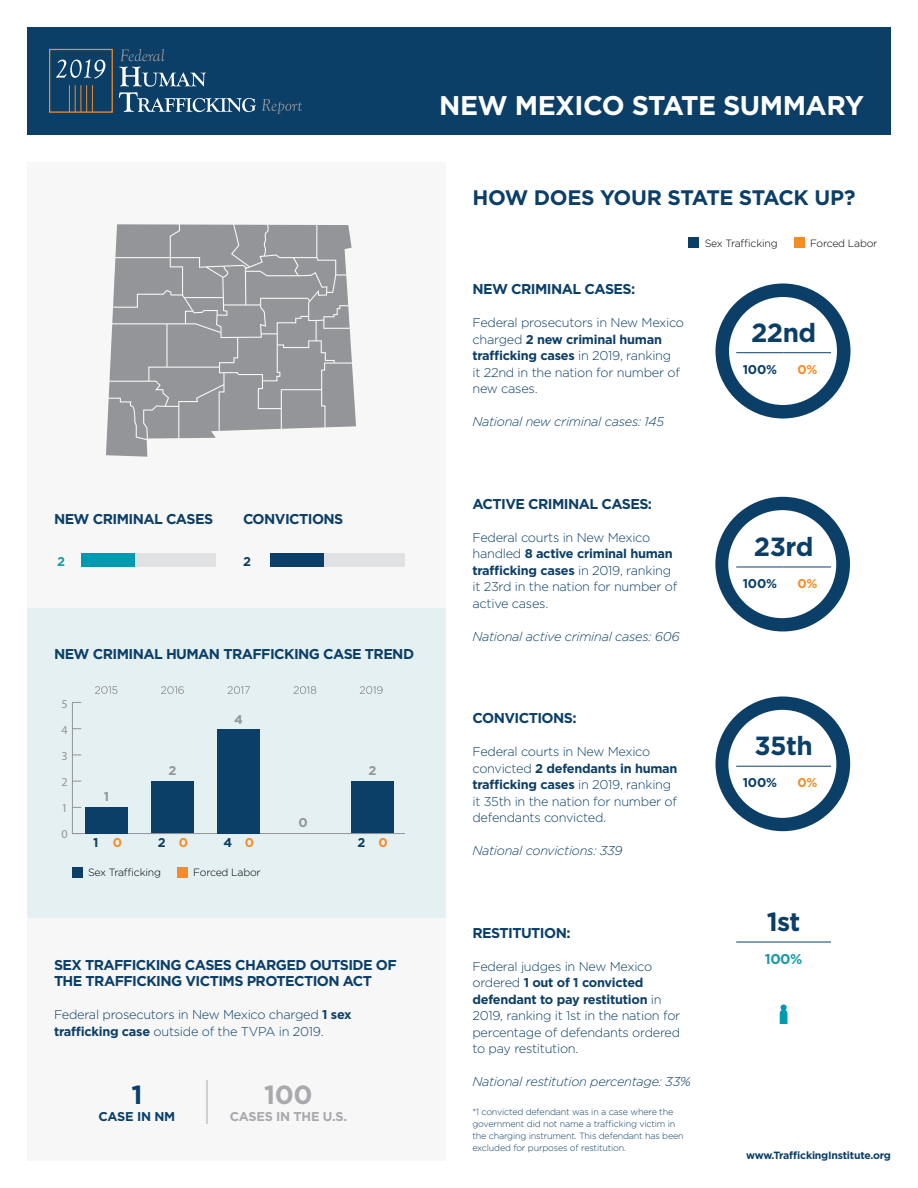
<style>
.page{position:relative;width:918px;height:1188px;background:#fff}
.page>*{position:absolute;margin:0;border:0;box-sizing:border-box;transform-origin:0 0}
.H_-_Gotham_Bold_-_18{font:700 27px "Gotham";letter-spacing:-.02em;color:#fff}
.Pie_Graph_-_Gotham_B{font:700 26.25px "Gotham";letter-spacing:-.02em;color:#0c3f67}
.Pie_Graph_-_Gotham_B-2{font:700 26.25px "Gotham";color:#a8a9ad}
.B_Header_-_Gotham_Bo{font:700 21px "Gotham";letter-spacing:-.02em;color:#0c3f67}
.B_Header_-_Gotham_Bo-2{font:700 14.25px/16.5px "Gotham";letter-spacing:-.04em;color:#0c3f67}
.B_Header_-_Gotham_Bo-3{font:700 14.25px "Gotham";color:#1d9aac}
.B_-_Gotham_Light_-_8{font:300 12.75px/16.5px "Gotham";letter-spacing:-.02em;color:#0c3f67}
.B_-_Gotham_Light_-_8-2{font:italic 300 12.75px "Gotham";letter-spacing:-.02em;color:#0c3f67}
.Pie_Graph_-_Gotham_B-3{font:700 12.75px "Gotham";letter-spacing:-.02em;color:#0c3f67}
.Pie_Graph_-_Gotham_B-4{font:700 12.75px "Gotham";letter-spacing:-.02em;color:#a8a9ad}
.Pie_Graph_-_Gotham_B-5{font:700 12.75px "Gotham";color:#f68c27}
.Stacked_Bar_Graph{font:700 12.75px "Gotham";color:#939598}
.Stacked_Bar_Graph-2{font:700 12.75px "Gotham";color:#0c3f67}
.Stacked_Bar_Graph-3{font:700 12.75px "Gotham";color:#f68c27}
.Bar_Graph_-_Gotham_B{font:700 12.75px "Gotham";color:#1d9aac}
.Bar_Graph_-_Gotham_B-2{font:700 12.75px "Gotham";color:#0c3f67}
.t1{font:12.15px "Myriad Pro";color:#939598}
.Graph_Legend_-_Gotha{font:300 10.5px "Gotham";letter-spacing:-.02em;color:#000001}
.Graph_Legend_-_Gotha-2{font:700 10.5px "Gotham";letter-spacing:-.02em;color:#0c3f67}
.B_Footnote_-_Gotham{font:300 9px/12px "Gotham";letter-spacing:-.02em;color:#0c3f67}
.s1{font-weight:700}
</style>
<div class="page">
<svg style="left:715px;top:497px;width:136px;height:134px"></svg>
<div style="left:728px;top:510px;width:108px;height:108px;background:#fff;border-radius:50%"></div>
<div style="left:27px;top:608px;width:419px;height:310px;background:#e5f0f3"></div>
<svg style="left:716px;top:697px;width:134px;height:134px"></svg>
<div style="left:728px;top:710px;width:108px;height:108px;background:#fff;border-radius:50%"></div>
<div style="left:716px;top:284px;width:134px;height:134px;background:#0c3f67;border-radius:50%"></div>
<div style="left:729px;top:297px;width:108px;height:108px;background:#fff;border-radius:50%"></div>
<div style="left:27px;top:162px;width:419px;height:446px;background:#f7f7f8"></div>
<div style="left:27px;top:27px;width:864px;height:108px;background:#0c3f67"></div>
<div style="left:49px;top:49px;width:64px;height:64px;background:#0c3f67;border:1px solid #f68c27"></div>
<svg style="left:69px;top:85px;width:24px;height:27px"></svg>
<svg style="left:120px;top:49px;width:45px;height:12px"></svg>
<svg style="left:119px;top:67px;width:137px;height:45px"></svg>
<svg style="left:262px;top:99px;width:40px;height:15px"></svg>
<svg style="left:56px;top:59px;width:49px;height:19px"></svg>
<div style="left:688px;top:237px;width:11px;height:11px;background:#0c3f67"></div>
<div style="left:794px;top:237px;width:11px;height:11px;background:#f68c27"></div>
<hr style="left:736px;top:352px;width:48px;height:1px;background:#0c3f67">
<hr style="left:784px;top:352px;width:47px;height:1px;background:#0c3f67">
<hr style="left:736px;top:567px;width:48px;height:1px;background:#0c3f67">
<hr style="left:784px;top:567px;width:47px;height:1px;background:#0c3f67">
<hr style="left:736px;top:766px;width:48px;height:1px;background:#0c3f67">
<hr style="left:784px;top:766px;width:47px;height:1px;background:#0c3f67">
<hr style="left:736px;top:942px;width:95px;height:1px;background:#0c3f67">
<div style="left:270px;top:554px;width:135px;height:13px;background:#e0e1e3"></div>
<div style="left:81px;top:554px;width:135px;height:13px;background:#e0e1e3"></div>
<div style="left:270px;top:554px;width:54px;height:13px;background:#0c3f67"></div>
<div style="left:27px;top:918px;width:419px;height:243px;background:#f7f7f8"></div>
<svg style="left:207px;top:1080px;width:1px;height:44px"></svg>
<div style="left:72px;top:867px;width:11px;height:11px;background:#0c3f67"></div>
<div style="left:177px;top:867px;width:11px;height:11px;background:#f68c27"></div>
<div style="left:81px;top:554px;width:54px;height:13px;background:#009bae"></div>
<svg style="left:95px;top:686px;width:22px;height:8px"></svg>
<svg style="left:161px;top:686px;width:23px;height:8px"></svg>
<svg style="left:228px;top:686px;width:22px;height:8px"></svg>
<svg style="left:294px;top:686px;width:22px;height:8px"></svg>
<svg style="left:360px;top:686px;width:22px;height:8px"></svg>
<div style="left:351px;top:781px;width:42px;height:53px;background:#0c3f67"></div>
<svg style="left:780px;top:1004px;width:7px;height:20px"></svg>
<div style="left:152px;top:781px;width:42px;height:53px;background:#0c3f67"></div>
<hr style="left:73px;top:833px;width:332px;height:1px;background:#939598">
<hr style="left:72px;top:702px;width:1px;height:132px;background:#939598">
<svg style="left:106px;top:224px;width:250px;height:233px;background:#a5a6a9"></svg>
<div style="left:86px;top:807px;width:42px;height:27px;background:#0c3f67"></div>
<div style="left:218px;top:729px;width:42px;height:104px;background:#0c3f67"></div>
<p class="H_-_Gotham_Bold_-_18" style="left:439px;top:88px;width:426px">NEW MEXICO STATE SUMMARY</p>
<p class="B_Header_-_Gotham_Bo-2" style="left:54px;top:511px;width:161px">NEW CRIMINAL CASES</p>
<p class="B_Header_-_Gotham_Bo-2" style="left:243px;top:511px;width:102px">CONVICTIONS</p>
<p class="Bar_Graph_-_Gotham_B" style="left:57px;top:553px;width:9px">2</p>
<p class="Bar_Graph_-_Gotham_B-2" style="left:243px;top:553px;width:9px">2</p>
<p class="B_Header_-_Gotham_Bo-2" style="left:54px;top:646px;width:362px">NEW CRIMINAL HUMAN TRAFFICKING CASE TREND</p>
<p class="t1" style="left:62px;top:696px;width:8px">5</p>
<p class="t1" style="left:62px;top:722px;width:8px">4</p>
<p class="t1" style="left:62px;top:748px;width:8px">3</p>
<p class="t1" style="left:62px;top:774px;width:8px">2</p>
<p class="t1" style="left:62px;top:800px;width:8px">1</p>
<p class="t1" style="left:62px;top:826px;width:8px">0</p>
<p class="Stacked_Bar_Graph" style="left:104px;top:788px;width:7px">1</p>
<p class="Stacked_Bar_Graph-2" style="left:93px;top:834px;width:7px">1</p>
<p class="Stacked_Bar_Graph-3" style="left:113px;top:834px;width:11px">0</p>
<p class="Stacked_Bar_Graph" style="left:169px;top:762px;width:9px">2</p>
<p class="Stacked_Bar_Graph-2" style="left:158px;top:834px;width:9px">2</p>
<p class="Stacked_Bar_Graph-3" style="left:179px;top:834px;width:11px">0</p>
<p class="Stacked_Bar_Graph" style="left:234px;top:711px;width:10px">4</p>
<p class="Stacked_Bar_Graph-2" style="left:223px;top:834px;width:10px">4</p>
<p class="Stacked_Bar_Graph-3" style="left:245px;top:834px;width:11px">0</p>
<p class="Graph_Legend_-_Gotha" style="left:88px;top:866px;width:74px">Sex Trafficking</p>
<p class="Graph_Legend_-_Gotha" style="left:193px;top:866px;width:69px">Forced Labor</p>
<p class="Stacked_Bar_Graph" style="left:299px;top:814px;width:11px">0</p>
<p class="Stacked_Bar_Graph" style="left:368px;top:762px;width:9px">2</p>
<p class="Stacked_Bar_Graph-2" style="left:358px;top:834px;width:9px">2</p>
<p class="Stacked_Bar_Graph-3" style="left:379px;top:834px;width:11px">0</p>
<p class="B_Header_-_Gotham_Bo-2" style="left:54px;top:957px;width:344px">SEX TRAFFICKING CASES CHARGED OUTSIDE OF<br>THE TRAFFICKING VICTIMS PROTECTION ACT</p>
<p class="B_-_Gotham_Light_-_8" style="left:54px;top:1006px;width:299px">Federal prosecutors in New Mexico charged <span class="s1">1 sex trafficking case</span> outside of the TVPA in 2019.</p>
<p class="Pie_Graph_-_Gotham_B" style="left:131px;top:1078px;width:13px">1</p>
<p class="Pie_Graph_-_Gotham_B-2" style="left:264px;top:1078px;width:50px">100</p>
<p class="Pie_Graph_-_Gotham_B-3" style="left:98px;top:1108px;width:78px">CASE IN NM</p>
<p class="Pie_Graph_-_Gotham_B-4" style="left:230px;top:1108px;width:119px">CASES IN THE U.S.</p>
<p class="B_Header_-_Gotham_Bo" style="left:472px;top:184px;width:384px">HOW DOES YOUR STATE STACK UP?</p>
<p class="B_Header_-_Gotham_Bo-2" style="left:472px;top:281px;width:164px">NEW CRIMINAL CASES:</p>
<p class="B_-_Gotham_Light_-_8" style="left:472px;top:314px;width:213px">Federal prosecutors in New Mexico charged <span class="s1">2 new criminal human trafficking cases</span> in 2019, ranking<br>it 22nd in the nation for number of new cases.</p>
<p class="B_-_Gotham_Light_-_8-2" style="left:472px;top:414px;width:193px">National new criminal cases: 145</p>
<p class="Graph_Legend_-_Gotha" style="left:705px;top:236px;width:74px">Sex Trafficking</p>
<p class="Graph_Legend_-_Gotha" style="left:810px;top:236px;width:69px">Forced Labor</p>
<p class="Pie_Graph_-_Gotham_B" style="left:751px;top:315px;width:67px">22nd</p>
<p class="Pie_Graph_-_Gotham_B-3" style="left:743px;top:361px;width:36px">100%</p>
<p class="Pie_Graph_-_Gotham_B-5" style="left:797px;top:361px;width:22px">0%</p>
<p class="B_Header_-_Gotham_Bo-2" style="left:472px;top:496px;width:181px">ACTIVE CRIMINAL CASES:</p>
<p class="B_-_Gotham_Light_-_8" style="left:472px;top:529px;width:206px">Federal courts in New Mexico handled <span class="s1">8 active criminal human trafficking cases</span> in 2019, ranking it 23rd in the nation for number of active cases.</p>
<p class="B_-_Gotham_Light_-_8-2" style="left:472px;top:628px;width:209px">National active criminal cases: 606</p>
<p class="Pie_Graph_-_Gotham_B" style="left:754px;top:529px;width:61px">23rd</p>
<p class="Pie_Graph_-_Gotham_B-3" style="left:743px;top:575px;width:36px">100%</p>
<p class="Pie_Graph_-_Gotham_B-5" style="left:797px;top:575px;width:22px">0%</p>
<p class="B_Header_-_Gotham_Bo-2" style="left:472px;top:710px;width:106px">CONVICTIONS:</p>
<p class="B_-_Gotham_Light_-_8" style="left:472px;top:743px;width:207px">Federal courts in New Mexico convicted <span class="s1">2 defendants in human trafficking cases</span> in 2019, ranking it 35th in the nation for number of defendants convicted.</p>
<p class="B_-_Gotham_Light_-_8-2" style="left:472px;top:843px;width:152px">National convictions: 339</p>
<p class="B_Header_-_Gotham_Bo-2" style="left:472px;top:925px;width:100px">RESTITUTION:</p>
<p class="B_-_Gotham_Light_-_8" style="left:472px;top:958px;width:209px">Federal judges in New Mexico ordered <span class="s1">1 out of 1 convicted defendant to pay restitution</span> in<br>2019, ranking it 1st in the nation for percentage of defendants ordered to pay restitution.</p>
<p class="B_-_Gotham_Light_-_8-2" style="left:472px;top:1074px;width:220px">National restitution percentage: 33%</p>
<p class="B_Footnote_-_Gotham" style="left:472px;top:1106px;width:213px">*1 convicted defendant was in a case where the government did not name a trafficking victim in the charging instrument. This defendant has been excluded for purposes of restitution.</p>
<p class="Pie_Graph_-_Gotham_B" style="left:754px;top:729px;width:60px">35th</p>
<p class="Pie_Graph_-_Gotham_B-3" style="left:743px;top:774px;width:36px">100%</p>
<p class="Pie_Graph_-_Gotham_B-5" style="left:797px;top:774px;width:22px">0%</p>
<p class="Pie_Graph_-_Gotham_B" style="left:767px;top:905px;width:35px">1st</p>
<p class="B_Header_-_Gotham_Bo-3" style="left:765px;top:950px;width:39px">100%</p>
<p class="Graph_Legend_-_Gotha-2" style="left:746px;top:1149px;width:146px">www.TraffickingInstitute.org</p>
</div>
